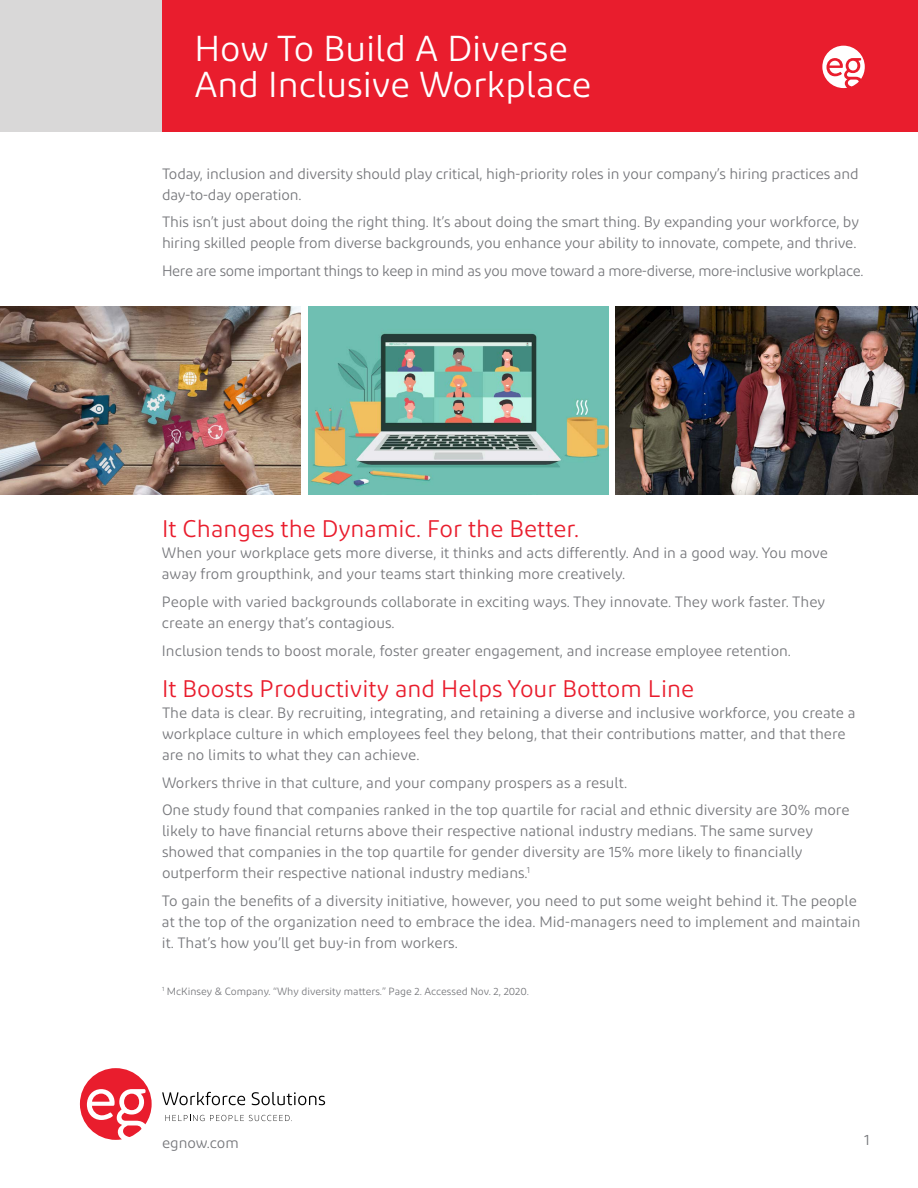
<style>
.page{position:relative;width:918px;height:1188px;background:#fff}
.page>*{position:absolute;margin:0;border:0;box-sizing:border-box;transform-origin:0 0}
.t1{font:36px/36px "Diodrum";color:#fff}
.t2{font:24px "Diodrum";color:#e91d2d}
.t3{font:15px/21px "Diodrum";color:#76777b}
.t4{font:15px "Diodrum";letter-spacing:-.02em;color:#76777b}
.t5{font:10.5px "Diodrum";color:#76777b}
</style>
<div class="page">
<div style="left:162px;top:0;width:756px;height:132px;background:#e91d2d"></div>
<div style="left:0;top:0;width:162px;height:132px;background:#d9d8d8"></div>
<svg style="left:822px;top:46px;width:43px;height:42px"></svg>
<div style="left:848px;top:61px;width:9px;height:9px;background:#fff;border-radius:50%"></div>
<img style="left:0;top:306px;width:301px;height:188px">
<img style="left:308px;top:306px;width:301px;height:188px">
<img style="left:616px;top:306px;width:302px;height:188px">
<svg style="left:162px;top:1092px;width:83px;height:13px"></svg>
<svg style="left:252px;top:1092px;width:73px;height:13px"></svg>
<svg style="left:165px;top:1115px;width:39px;height:6px"></svg>
<svg style="left:210px;top:1115px;width:82px;height:6px"></svg>
<svg style="left:80px;top:1068px;width:72px;height:72px"></svg>
<div style="left:124px;top:1094px;width:15px;height:16px;background:#e91d2d;border-radius:50%"></div>
<h1 class="t1" style="left:194px;top:30px;width:399px">How To Build A Diverse<br>And Inclusive Workplace</h1>
<p class="t3" style="left:162px;top:163px;width:698px">Today, inclusion and diversity should play critical, high-priority roles in your company’s hiring practices and day-to-day operation.</p>
<p class="t3" style="left:162px;top:211px;width:699px">This isn’t just about doing the right thing. It’s about doing the smart thing. By expanding your workforce, by hiring skilled people from diverse backgrounds, you enhance your ability to innovate, compete, and thrive.</p>
<p class="t4" style="left:162px;top:262px;width:703px">Here are some important things to keep in mind as you move toward a more-diverse, more-inclusive workplace.</p>
<h2 class="t2" style="left:162px;top:514px;width:419px">It Changes the Dynamic. For the Better.</h2>
<p class="t3" style="left:162px;top:542px;width:668px">When your workplace gets more diverse, it thinks and acts differently. And in a good way. You move away from groupthink, and your teams start thinking more creatively.</p>
<p class="t3" style="left:162px;top:591px;width:665px">People with varied backgrounds collaborate in exciting ways. They innovate. They work faster. They create an energy that’s contagious.</p>
<p class="t3" style="left:162px;top:640px;width:631px">Inclusion tends to boost morale, foster greater engagement, and increase employee retention.</p>
<h2 class="t2" style="left:162px;top:674px;width:534px">It Boosts Productivity and Helps Your Bottom Line</h2>
<p class="t3" style="left:162px;top:702px;width:695px">The data is clear. By recruiting, integrating, and retaining a diverse and inclusive workforce, you create a workplace culture in which employees feel they belong, that their contributions matter, and that there are no limits to what they can achieve.</p>
<p class="t3" style="left:162px;top:768px;width:689px;line-height:27.8px">Workers thrive in that culture, and your company prospers as a result.<br>One study found that companies ranked in the top quartile for racial and ethnic diversity are 30% more</p>
<p class="t3" style="left:162px;top:820px;width:653px">likely to have financial returns above their respective national industry medians. The same survey showed that companies in the top quartile for gender diversity are 15% more likely to financially outperform their respective national industry medians.<sup>1</sup></p>
<p class="t3" style="left:162px;top:890px;width:700px">To gain the benefits of a diversity initiative, however, you need to put some weight behind it. The people at the top of the organization need to embrace the idea. Mid-managers need to implement and maintain it. That’s how you’ll get buy-in from workers.</p>
<p class="t5" style="left:162px;top:985px;width:369px"><sup>1</sup> McKinsey &amp; Company. “Why diversity matters.” Page 2. Accessed Nov. 2, 2020.</p>
<p class="t3" style="left:162px;top:1132px;width:78px">egnow.com</p>
<p class="t3" style="left:864px;top:1129px;width:7px">1</p>
</div>
